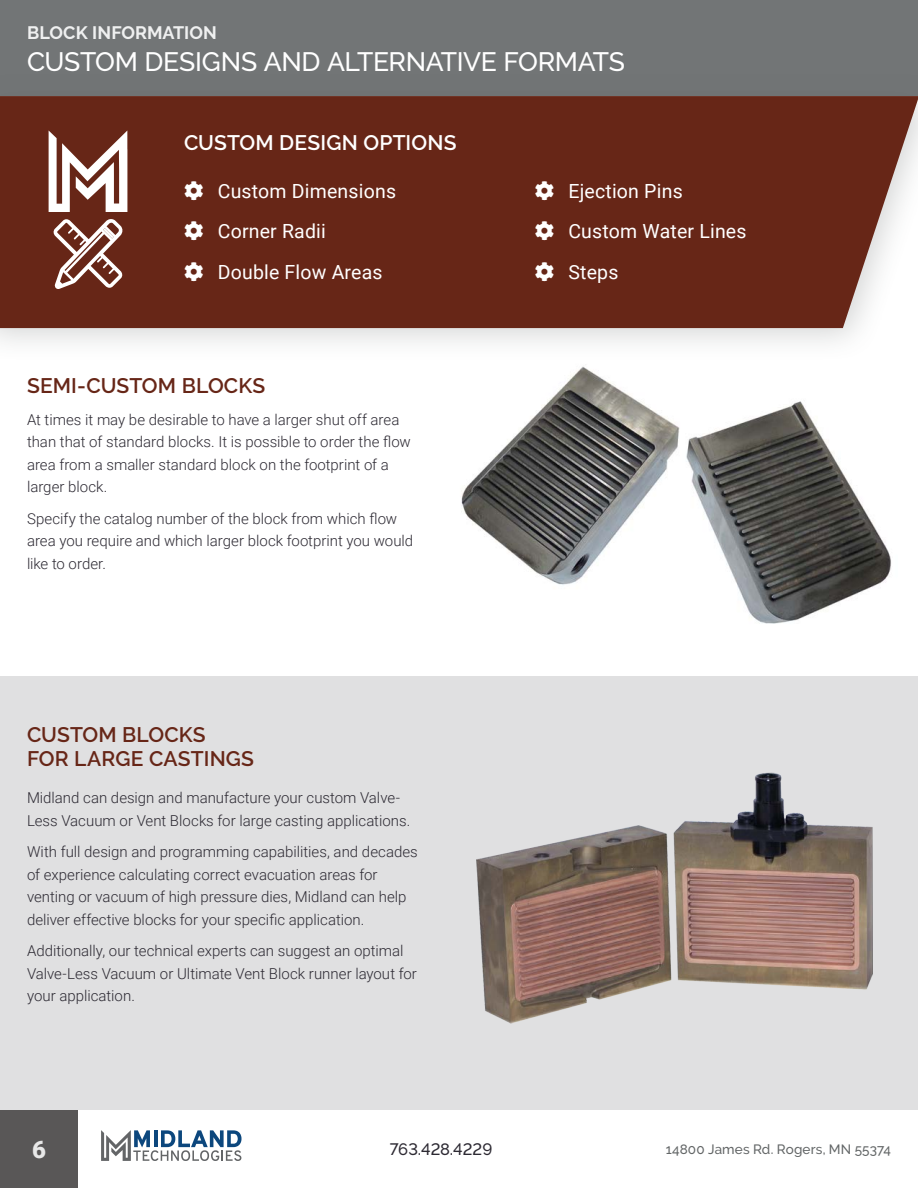
<style>
.page{position:relative;width:918px;height:1188px;background:#fff}
.page>*{position:absolute;margin:0;border:0;box-sizing:border-box;transform-origin:0 0}
.Page_Header{font:500 26.55px "Raleway";letter-spacing:-.015em;color:#fff}
.t1{font:900 24px "Roboto";color:#e8e8e8}
.Blue_Header{font:600 21px/24px "Raleway";letter-spacing:.005em;color:#672617}
.Blue_Header-2{font:600 21px "Raleway";letter-spacing:.005em;color:#fff}
.t2{font:19.5px "Roboto";letter-spacing:.01em;color:#fff}
.Page_Subheader{font:700 18px "Raleway";letter-spacing:.005em;color:#eff0f0}
.t3{font:500 16.5px "Raleway";letter-spacing:.005em;color:#2d2a33}
.Body_Text{font:300 15px/22.5px "Roboto";color:#2d2a33}
.t4{font:500 13.5px "Raleway";letter-spacing:.01em;color:#636667}
</style>
<div class="page">
<div style="left:0;top:676px;width:918px;height:434px;background:#e0e0e1"></div>
<div style="left:0;top:0;width:918px;height:96px;background:#727576"></div>
<img style="left:461px;top:366px;width:430px;height:258px">
<img style="left:476px;top:772px;width:397px;height:252px">
<div style="left:0;top:71px;width:918px;height:292px;background:#636667;opacity:.28"></div>
<div style="left:0;top:96px;width:918px;height:232px;background:#672617"></div>
<svg style="left:49px;top:130px;width:78px;height:82px"></svg>
<svg style="left:53px;top:219px;width:70px;height:70px"></svg>
<svg style="left:101px;top:1130px;width:141px;height:31px"></svg>
<div style="left:0;top:1110px;width:78px;height:78px;background:#595757"></div>
<svg style="left:185px;top:181px;width:18px;height:19px"></svg>
<svg style="left:185px;top:221px;width:18px;height:19px"></svg>
<svg style="left:185px;top:262px;width:18px;height:19px"></svg>
<svg style="left:535px;top:181px;width:18px;height:19px"></svg>
<svg style="left:535px;top:221px;width:18px;height:19px"></svg>
<svg style="left:535px;top:262px;width:18px;height:19px"></svg>
<p class="Page_Subheader" style="left:27px;top:23px;width:192px">BLOCK INFORMATION</p>
<p class="Page_Header" style="left:27px;top:46px;width:599px">CUSTOM DESIGNS AND ALTERNATIVE FORMATS</p>
<p class="Blue_Header-2" style="left:184px;top:131px;width:274px">CUSTOM DESIGN OPTIONS</p>
<p class="t2" style="left:218px;top:177px;width:180px">Custom Dimensions</p>
<p class="t2" style="left:218px;top:218px;width:110px">Corner Radii</p>
<p class="t2" style="left:218px;top:258px;width:166px">Double Flow Areas</p>
<p class="Blue_Header" style="left:27px;top:374px;width:240px">SEMI-CUSTOM BLOCKS</p>
<p class="Body_Text" style="left:27px;top:408px;width:385px">At times it may be desirable to have a larger shut off area than that of standard blocks. It is possible to order the flow area from a smaller standard block on the footprint of a larger block.</p>
<p class="Body_Text" style="left:27px;top:507px;width:388px">Specify the catalog number of the block from which flow area you require and which larger block footprint you would like to order.</p>
<p class="Blue_Header" style="left:27px;top:722px;width:229px">CUSTOM BLOCKS<br>FOR LARGE CASTINGS</p>
<p class="Body_Text" style="left:27px;top:786px;width:385px">Midland can design and manufacture your custom Valve-<br>Less Vacuum or Vent Blocks for large casting applications.</p>
<p class="Body_Text" style="left:27px;top:840px;width:392px">With full design and programming capabilities, and decades of experience calculating correct evacuation areas for venting or vacuum of high pressure dies, Midland can help deliver effective blocks for your specific application.</p>
<p class="Body_Text" style="left:27px;top:939px;width:392px">Additionally, our technical experts can suggest an optimal<br>Valve-Less Vacuum or Ultimate Vent Block runner layout for your application.</p>
<p class="t2" style="left:568px;top:177px;width:116px">Ejection Pins</p>
<p class="t2" style="left:568px;top:218px;width:180px">Custom Water Lines</p>
<p class="t2" style="left:568px;top:258px;width:52px">Steps</p>
<h2 class="t1" style="left:32px;top:1133px;width:15px">6</h2>
<p class="t3" style="left:390px;top:1140px;width:104px">763.428.4229</p>
<p class="t4" style="left:666px;top:1141px;width:227px">14800 James Rd. Rogers, MN 55374</p>
</div>
